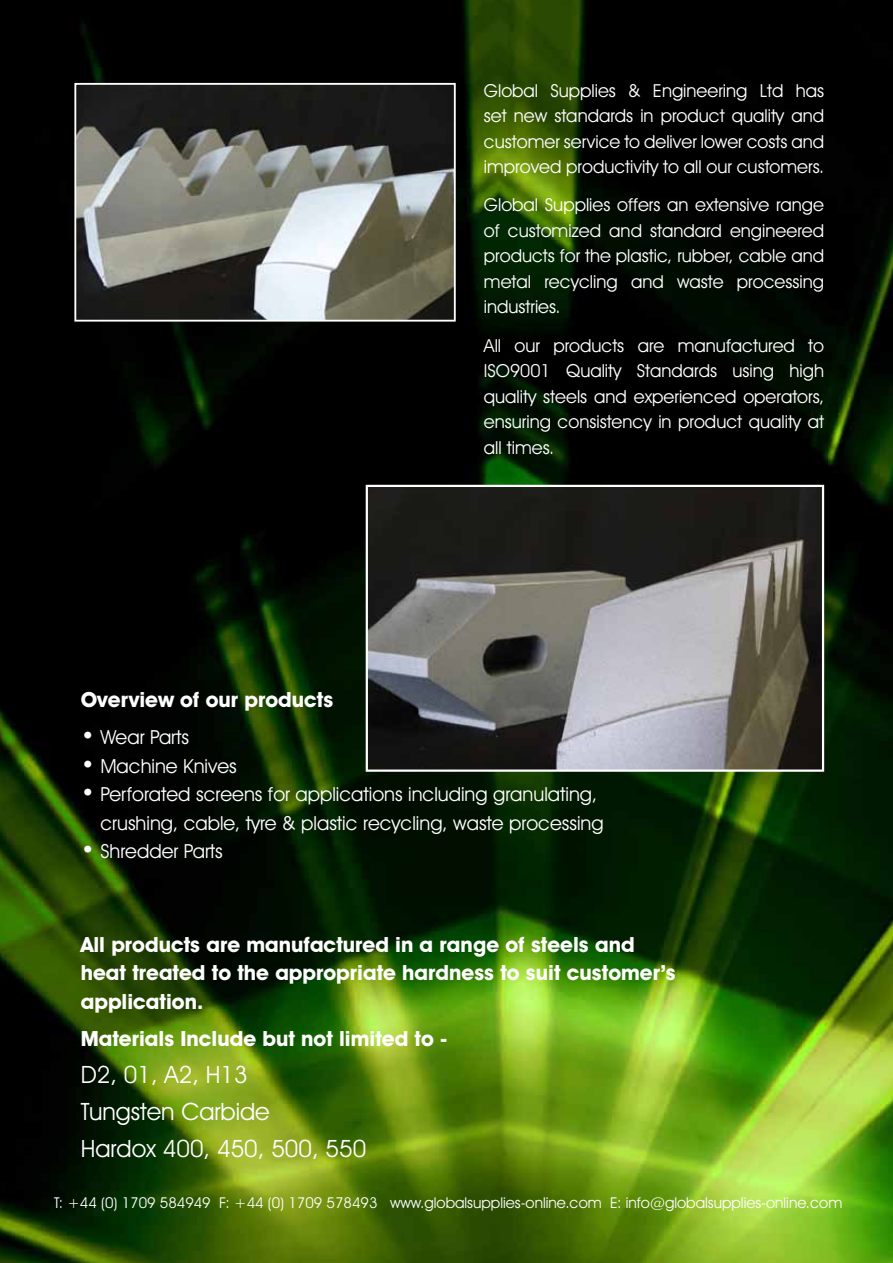
<style>
.page{position:relative;width:893px;height:1263px;background:#fff}
.page>*{position:absolute;margin:0;border:0;box-sizing:border-box;transform-origin:0 0}
.t1{font:24px/37px "Avant Garde IT Cby BT";color:#fff}
.t2{font:700 21px/28.5px "Avant Garde IT Cby BT";color:#fff}
.t3{font:19.5px/28.5px "Avant Garde IT Cby BT";color:#fff}
.t4{font:18px/25.5px "Avant Garde IT Cby BT";color:#fff;text-align:justify}
.t5{font:15px "Avant Garde IT Cby BT";color:#fff}
.s1{font-size:24px}
</style>
<div class="page">
<img style="left:0;top:0;width:893px;height:1263px">
<img style="left:77px;top:86px;width:376px;height:233px">
<div style="left:74px;top:83px;width:382px;height:239px;border:2px solid #fff"></div>
<img style="left:369px;top:488px;width:452px;height:281px">
<div style="left:366px;top:485px;width:458px;height:287px;border:2px solid #fff"></div>
<p class="t4" style="left:484px;top:77px;width:342px">Global Supplies &amp; Engineering Ltd has set new standards in product quality and customer service to deliver lower costs and improved productivity to all our customers.</p>
<p class="t4" style="left:484px;top:192px;width:342px">Global Supplies offers an extensive range of customized and standard engineered products for the plastic, rubber, cable and metal recycling and waste processing industries.</p>
<p class="t4" style="left:484px;top:332px;width:342px">All our products are manufactured to ISO9001 Quality Standards using high quality steels and experienced operators, ensuring consistency in product quality at all times.</p>
<p class="t2" style="left:81px;top:685px;width:254px">Overview of our products</p>
<p class="t3" style="left:81px;top:723px;width:110px"><span class="s1">•</span> Wear Parts</p>
<p class="t3" style="left:81px;top:751px;width:158px"><span class="s1">•</span> Machine Knives</p>
<p class="t3" style="left:100px;top:780px;width:505px;text-indent:-20px"><span class="s1">•</span> Perforated screens for applications including granulating, crushing, cable, tyre &amp; plastic recycling, waste processing</p>
<p class="t3" style="left:81px;top:837px;width:144px"><span class="s1">•</span> Shredder Parts</p>
<p class="t2" style="left:81px;top:930px;width:596px">All products are manufactured in a range of steels and heat treated to the appropriate hardness to suit customer’s application.</p>
<p class="t2" style="left:81px;top:1024px;width:368px">Materials Include but not limited to -</p>
<h1 class="t1" style="left:81px;top:1055px;width:287px">D2, 01, A2, H13<br>Tungsten Carbide<br>Hardox 400, 450, 500, 550</h1>
<p class="t5" style="left:54px;top:1193px;width:790px">T: +44 (0) 1709 584949 F: +44 (0) 1709 578493 www.globalsupplies-online.com E: info@globalsupplies-online.com</p>
</div>
